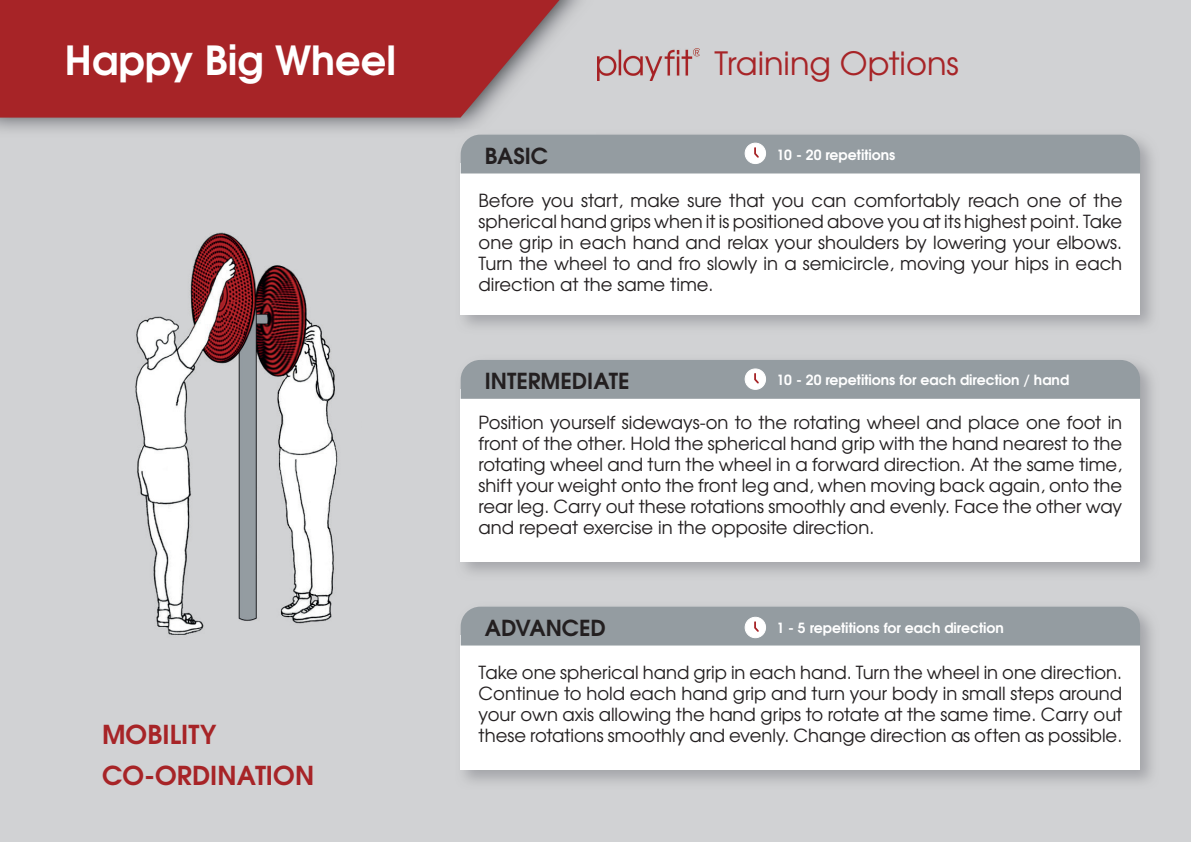
<style>
.page{position:relative;width:1191px;height:842px;background:#d1d2d4}
.page>*{position:absolute;margin:0;border:0;box-sizing:border-box;transform-origin:0 0}
.t1{font:700 40px "Te X Gyre Adventor";color:#fff}
.t2{font:32px "Te X Gyre Adventor";color:#a72427}
.t3{font:700 26px/41px "Te X Gyre Adventor";color:#a72427}
.t4{font:700 22px "Te X Gyre Adventor";color:#231f20}
.t5{font:18px/21px "Te X Gyre Adventor";color:#231f20;text-align:justify}
.t6{font:700 14px "Te X Gyre Adventor";color:#fff}
</style>
<div class="page">
<svg style="left:0;top:0;width:559px;height:118px;background:#a83134"></svg>
<img style="left:597px;top:49px;width:103px;height:32px">
<img style="left:135px;top:233px;width:203px;height:402px">
<img style="left:460px;top:134px;width:692px;height:192px">
<img style="left:455px;top:129px;width:140px;height:8px">
<div style="left:461px;top:163px;width:679px;height:152px;background:#fff"></div>
<div style="left:461px;top:135px;width:679px;height:38px;background:#949ca1"></div>
<img style="left:460px;top:366px;width:692px;height:207px">
<div style="left:461px;top:389px;width:679px;height:172px;background:#fff"></div>
<div style="left:461px;top:360px;width:679px;height:39px;background:#949ca1"></div>
<img style="left:460px;top:606px;width:692px;height:176px">
<div style="left:461px;top:635px;width:679px;height:135px;background:#fff"></div>
<div style="left:461px;top:607px;width:679px;height:38px;background:#949ca1"></div>
<h1 class="t1" style="left:65px;top:26px;width:332px">Happy Big Wheel</h1>
<h3 class="t3" style="left:102px;top:711px;width:214px">MOBILITY<br>CO-ORDINATION</h3>
<h2 class="t2" style="left:714px;top:38px;width:246px">Training Options</h2>
<h2 class="t2" style="left:831px;top:39px;width:178px">sprogramm</h2>
<p class="t4" style="left:485px;top:137px;width:65px">BASIC</p>
<p class="t6" style="left:776px;top:143px;width:120px">10 - 20 repetitions</p>
<p class="t5" style="left:478px;top:189px;width:645px">Before you start, make sure that you can comfortably reach one of the spherical hand grips when it is positioned above you at its highest point. Take one grip in each hand and relax your shoulders by lowering your elbows.<br>Turn the wheel to and fro slowly in a semicircle, moving your hips in each direction at the same time.</p>
<p class="t4" style="left:485px;top:362px;width:146px">INTERMEDIATE</p>
<p class="t6" style="left:776px;top:368px;width:294px">10 - 20 repetitions for each direction / hand</p>
<p class="t5" style="left:478px;top:411px;width:645px">Position yourself sideways-on to the rotating wheel and place one foot in front of the other. Hold the spherical hand grip with the hand nearest to the rotating wheel and turn the wheel in a forward direction. At the same time, shift your weight onto the front leg and, when moving back again, onto the rear leg. Carry out these rotations smoothly and evenly. Face the other way and repeat exercise in the opposite direction.</p>
<p class="t4" style="left:485px;top:609px;width:123px">ADVANCED</p>
<p class="t6" style="left:776px;top:616px;width:229px">1 - 5 repetitions for each direction</p>
<p class="t5" style="left:478px;top:661px;width:645px">Take one spherical hand grip in each hand. Turn the wheel in one direction.<br>Continue to hold each hand grip and turn your body in small steps around your own axis allowing the hand grips to rotate at the same time. Carry out these rotations smoothly and evenly. Change direction as often as possible.</p>
</div>
